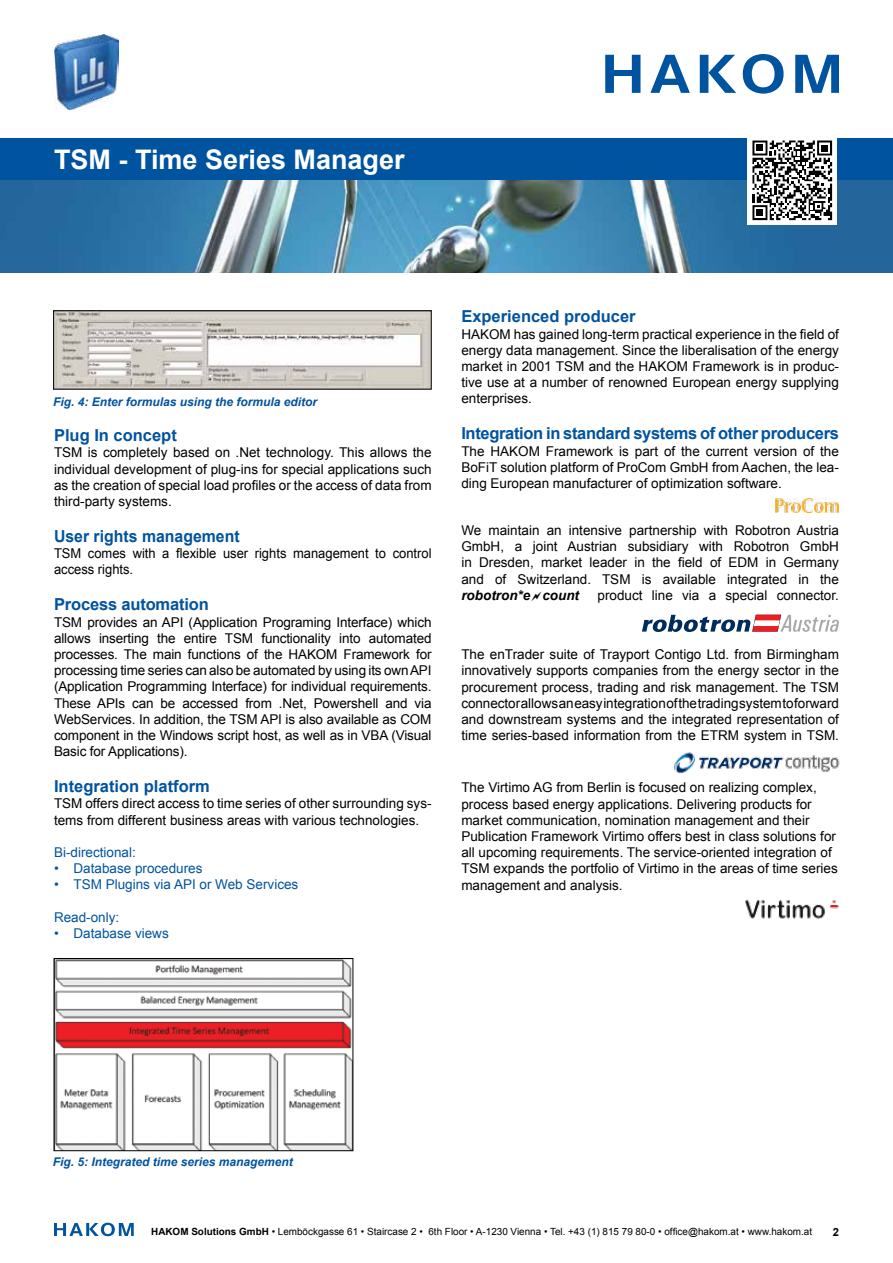
<style>
.page{position:relative;width:893px;height:1263px;background:#fff}
.page>*{position:absolute;margin:0;border:0;box-sizing:border-box;transform-origin:0 0}
.t1{font:700 27px "Arial";color:#fff}
.t2{font:700 16.5px "Arial";color:#00539f}
.t3{font:700 16.5px "Arial";letter-spacing:-.02em;color:#00539f}
.t4{font:700 16.5px "Arial";color:#00539f;scale:.96 1}
.t5{font:13.5px/16.2px "Arial";color:#000;text-align:justify}
.t6{font:13.5px "Arial";color:#00539f}
.t7{font:13.5px/16.2px "Arial";color:#000;scale:.96 1}
.t8{font:italic 700 13.5px "Arial";color:#000}
.t9{font:italic 700 12px "Arial";color:#00539f}
.t10{font:700 11.25px "Arial";color:#000}
.t11{font:9.9px "Arial";color:#000}
.s1{font-weight:700}
</style>
<div class="page">
<div style="left:0;top:138px;width:893px;height:43px;background:#00539f"></div>
<svg style="left:605px;top:54px;width:234px;height:40px"></svg>
<img style="left:0;top:181px;width:893px;height:91px">
<svg style="left:54px;top:1223px;width:80px;height:13px"></svg>
<img style="left:54px;top:35px;width:64px;height:75px">
<div style="left:748px;top:136px;width:89px;height:89px;background:#fff"></div>
<svg style="left:752px;top:140px;width:81px;height:81px"></svg>
<img style="left:775px;top:499px;width:64px;height:14px">
<svg style="left:642px;top:615px;width:197px;height:17px"></svg>
<img style="left:674px;top:752px;width:166px;height:22px">
<img style="left:56px;top:960px;width:295px;height:189px">
<div style="left:54px;top:958px;width:299px;height:193px;border:1px solid #000"></div>
<img style="left:745px;top:899px;width:94px;height:20px">
<img style="left:55px;top:312px;width:375px;height:75px">
<div style="left:53px;top:310px;width:379px;height:79px;border:1px solid #000"></div>
<h1 class="t1" style="left:54px;top:140px;width:352px">TSM - Time Series Manager</h1>
<p class="t9" style="left:53px;top:394px;width:266px">Fig. 4: Enter formulas using the formula editor</p>
<p class="t2" style="left:54px;top:424px;width:124px">Plug In concept</p>
<p class="t5" style="left:54px;top:444px;width:379px">TSM is completely based on .Net technology. This allows the individual development of plug-ins for special applications such as the creation of special load profiles or the access of data from third-party systems.</p>
<p class="t4" style="left:54px;top:524px;width:195px">User rights management</p>
<p class="t7" style="left:54px;top:545px;width:395px">TSM comes with a flexible user rights management to control access rights.</p>
<p class="t2" style="left:54px;top:593px;width:156px">Process automation</p>
<p class="t5" style="left:54px;top:614px;width:379px">TSM provides an API (Application Programing Interface) which allows inserting the entire TSM functionality into automated processes. The main functions of the HAKOM Framework for processing time series can also be automated by using its own API (Application Programming Interface) for individual requirements.<br>These APIs can be accessed from .Net, Powershell and via WebServices. In addition, the TSM API is also available as COM component in the Windows script host, as well as in VBA (Visual Basic for Applications).</p>
<p class="t2" style="left:54px;top:775px;width:157px">Integration platform</p>
<p class="t5" style="left:54px;top:795px;width:379px">TSM offers direct access to time series of other surrounding sys&shy;tems from different business areas with various technologies.</p>
<p class="t6" style="left:54px;top:843px;width:83px">Bi-directional:</p>
<p class="t6" style="left:54px;top:859px;width:150px">• Database procedures</p>
<p class="t6" style="left:54px;top:875px;width:246px">• TSM Plugins via API or Web Services</p>
<p class="t6" style="left:54px;top:908px;width:67px">Read-only:</p>
<p class="t6" style="left:54px;top:924px;width:116px">• Database views</p>
<p class="t2" style="left:461px;top:305px;width:176px">Experienced producer</p>
<p class="t5" style="left:461px;top:326px;width:379px">HAKOM has gained long-term practical experience in the field of energy data management. Since the liberalisation of the energy market in 2001 TSM and the HAKOM Framework is in produc&shy;tive use at a number of renowned European energy supplying enterprises.</p>
<p class="t3" style="left:461px;top:422px;width:379px">Integration in standard systems of other producers</p>
<p class="t5" style="left:461px;top:443px;width:379px">The HAKOM Framework is part of the current version of the BoFiT solution platform of ProCom GmbH from Aachen, the lea&shy;ding European manufacturer of optimization software.</p>
<p class="t5" style="left:461px;top:522px;width:379px">We maintain an intensive partnership with Robotron Austria GmbH, a joint Austrian subsidiary with Robotron GmbH in Dresden, market leader in the field of EDM in Germany and of Switzerland. TSM is available integrated in the</p>
<p class="t8" style="left:461px;top:586px;width:119px">robotron*e count</p>
<p class="t5" style="left:598px;top:587px;width:243px">product line via a special connector.</p>
<p class="t5" style="left:461px;top:646px;width:379px">The enTrader suite of Trayport Contigo Ltd. from Birmingham innovatively supports companies from the energy sector in the procurement process, trading and risk management. The TSM connector allows an easy integration of the trading system to forward and downstream systems and the integrated representation of time series-based information from the ETRM system in TSM.</p>
<p class="t5" style="left:461px;top:779px;width:378px;text-align:left">The Virtimo AG from Berlin is focused on realizing complex, process based energy applications. Delivering products for market communication, nomination management and their Publication Framework Virtimo offers best in class solutions for all upcoming requirements. The service-oriented integration of TSM expands the portfolio of Virtimo in the areas of time series management and analysis.</p>
<p class="t9" style="left:53px;top:1154px;width:242px">Fig. 5: Integrated time series management</p>
<p class="t11" style="left:151px;top:1225px;width:662px"><span class="s1">HAKOM Solutions GmbH</span> • Lemböckgasse 61 • Staircase 2 • 6th Floor • A-1230 Vienna • Tel. +43 (1) 815 79 80-0 • office@hakom.at • www.hakom.at</p>
<p class="t10" style="left:833px;top:1224px;width:8px">2</p>
</div>
